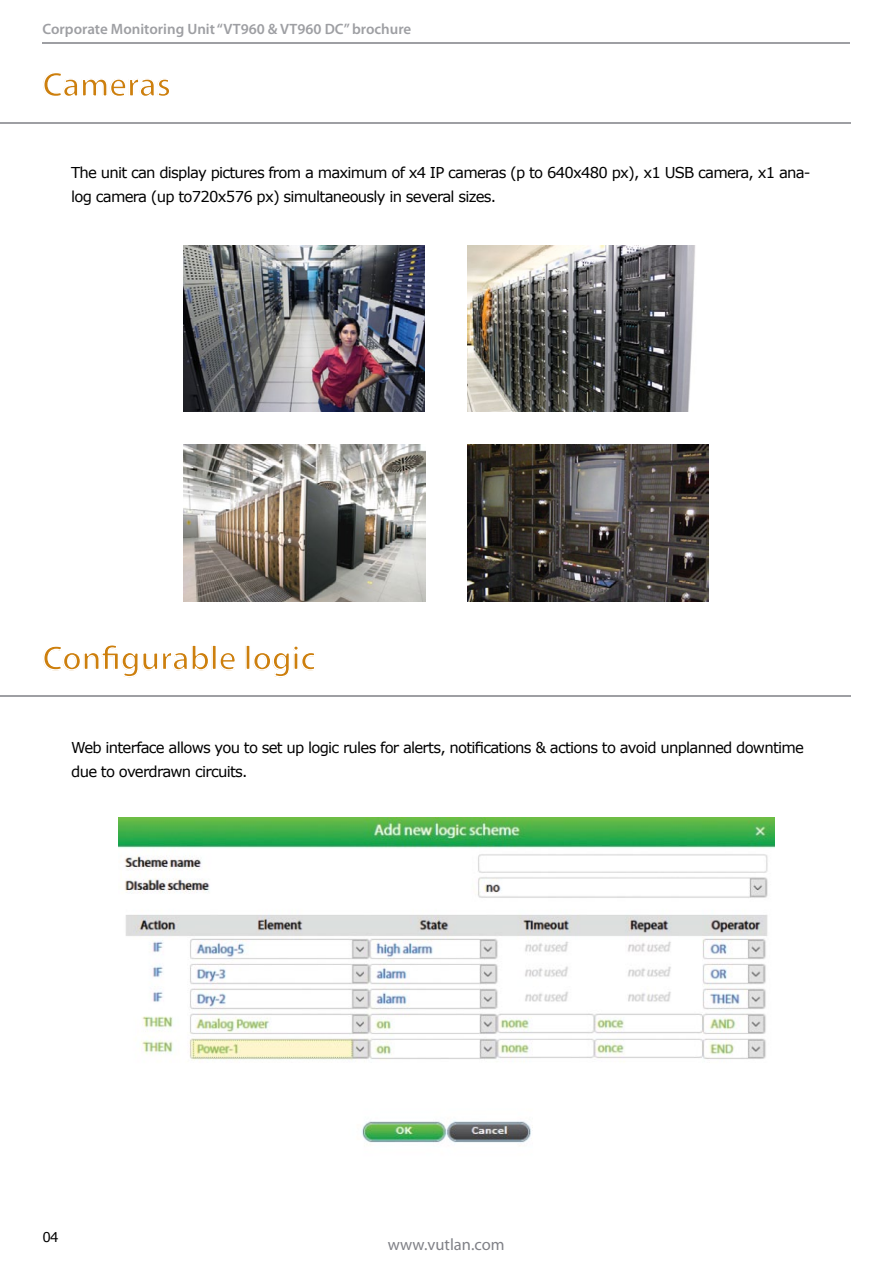
<style>
.page{position:relative;width:893px;height:1263px;background:#fff}
.page>*{position:absolute;margin:0;border:0;box-sizing:border-box;transform-origin:0 0}
.t1{font:600 34.5px "Myriad Pro";color:#cd7f0d}
.t2{font:16.5px "Myriad Pro";color:#808187}
.t3{font:15px/24px "Verdana";letter-spacing:-.05em;color:#000}
.t4{font:600 15px "Myriad Pro";color:#9e9fa3}
.t5{font:13.5px "Verdana";color:#000}
</style>
<div class="page">
<hr style="left:43px;top:42px;width:807px;height:1px;background:#9e9fa3">
<hr style="left:0;top:122px;width:850px;height:1px;background:#9e9fa3">
<hr style="left:0;top:695px;width:850px;height:2px;background:#9e9fa3">
<img style="left:183px;top:245px;width:241px;height:166px">
<img style="left:468px;top:245px;width:228px;height:166px">
<img style="left:183px;top:444px;width:242px;height:157px">
<img style="left:468px;top:444px;width:241px;height:157px">
<img style="left:118px;top:817px;width:656px;height:326px">
<p class="t4" style="left:43px;top:19px;width:370px">Corporate Monitoring Unit “VT960 &amp; VT960 DC” brochure</p>
<h1 class="t1" style="left:43px;top:63px;width:130px">Cameras</h1>
<p class="t3" style="left:71px;top:160px;width:741px">The unit can display pictures from a maximum of x4 IP cameras (p to 640x480 px), x1 USB camera, x1 ana&shy;log camera (up to720x576 px) simultaneously in several sizes.</p>
<h1 class="t1" style="left:43px;top:636px;width:275px">Configurable logic</h1>
<p class="t3" style="left:71px;top:735px;width:734px">Web interface allows you to set up logic rules for alerts, notifications &amp; actions to avoid unplanned downtime due to overdrawn circuits.</p>
<p class="t5" style="left:42px;top:1227px;width:18px">04</p>
<p class="t2" style="left:388px;top:1234px;width:118px">www.vutlan.com</p>
</div>
